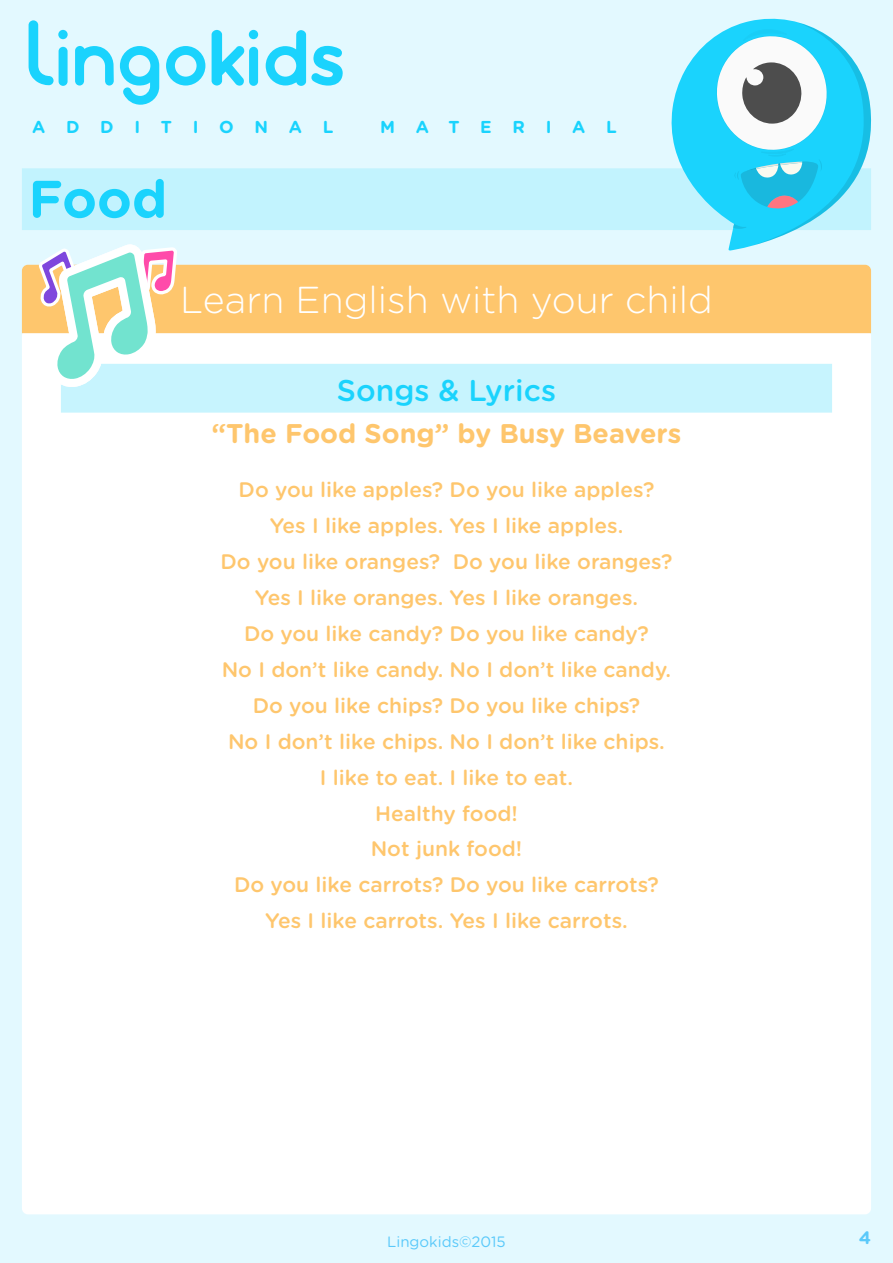
<style>
.page{position:relative;width:893px;height:1263px;background:#ddf8ff}
.page>*{position:absolute;margin:0;border:0;box-sizing:border-box;transform-origin:0 0}
.t1{font:700 52.5px "Gotham Rounded";color:#1ad3fd}
.t2{font:300 37.5px "Gotham Rounded";color:#fff}
.t3{font:500 30px "Gotham Rounded";color:#1ad3fd}
.t4{font:700 27px "Gotham Rounded";color:#fec66d}
.t5{font:500 21px/36px "Gotham Rounded";color:#fec66d;text-align:center}
.t6{font:700 18px "Gotham Rounded";color:#5ac9fa}
.t7{font:700 17.25px "Gotham Rounded";letter-spacing:1.2em;color:#1ad3fd}
.t8{font:15px "Gotham Rounded";color:#5ac9fa}
</style>
<div class="page">
<div style="left:22px;top:330px;width:849px;height:884px;background:#fff;border-radius:6px"></div>
<div style="left:22px;top:265px;width:849px;height:68px;background:#fec66d"></div>
<div style="left:61px;top:364px;width:771px;height:49px;background:#c7f4fe"></div>
<svg style="left:34px;top:244px;width:147px;height:143px"></svg>
<svg style="left:166px;top:46px;width:39px;height:40px"></svg>
<div style="left:58px;top:30px;width:10px;height:9px;background:#1ad3fd;border-radius:50%"></div>
<div style="left:59px;top:47px;width:9px;height:39px;background:#1ad3fd;border-radius:4px"></div>
<div style="left:249px;top:30px;width:9px;height:9px;background:#1ad3fd;border-radius:50%"></div>
<svg style="left:212px;top:30px;width:33px;height:56px"></svg>
<div style="left:249px;top:47px;width:9px;height:39px;background:#1ad3fd;border-radius:4px"></div>
<svg style="left:29px;top:20px;width:25px;height:65px"></svg>
<svg style="left:120px;top:46px;width:39px;height:59px"></svg>
<svg style="left:75px;top:46px;width:39px;height:40px"></svg>
<svg style="left:266px;top:30px;width:77px;height:56px"></svg>
<div style="left:22px;top:168px;width:849px;height:62px;background:#c2f3fe"></div>
<svg style="left:671px;top:18px;width:125px;height:233px"></svg>
<svg style="left:715px;top:22px;width:156px;height:225px"></svg>
<p class="t7" style="left:32px;top:114px;width:303px">ADDITIONAL</p>
<p class="t7" style="left:380px;top:114px;width:238px">MATERIAL</p>
<h1 class="t1" style="left:28px;top:160px;width:140px">Food</h1>
<h2 class="t2" style="left:180px;top:275px;width:534px">Learn English with your child</h2>
<h3 class="t3" style="left:337px;top:369px;width:221px">Songs &amp; Lyrics</h3>
<p class="t4" style="left:212px;top:413px;width:471px">“The Food Song” by Busy Beavers</p>
<p class="t5" style="left:221px;top:470px;width:453px">Do you like apples? Do you like apples?<br>Yes I like apples. Yes I like apples.<br>Do you like oranges? Do you like oranges?<br>Yes I like oranges. Yes I like oranges.<br>Do you like candy? Do you like candy?<br>No I don’t like candy. No I don’t like candy.<br>Do you like chips? Do you like chips?<br>No I don’t like chips. No I don’t like chips.<br>I like to eat. I like to eat.<br>Healthy food!<br>Not junk food!<br>Do you like carrots? Do you like carrots?<br>Yes I like carrots. Yes I like carrots.</p>
<p class="t8" style="left:387px;top:1231px;width:120px">Lingokids©2015</p>
<p class="t6" style="left:859px;top:1225px;width:14px">4</p>
</div>
